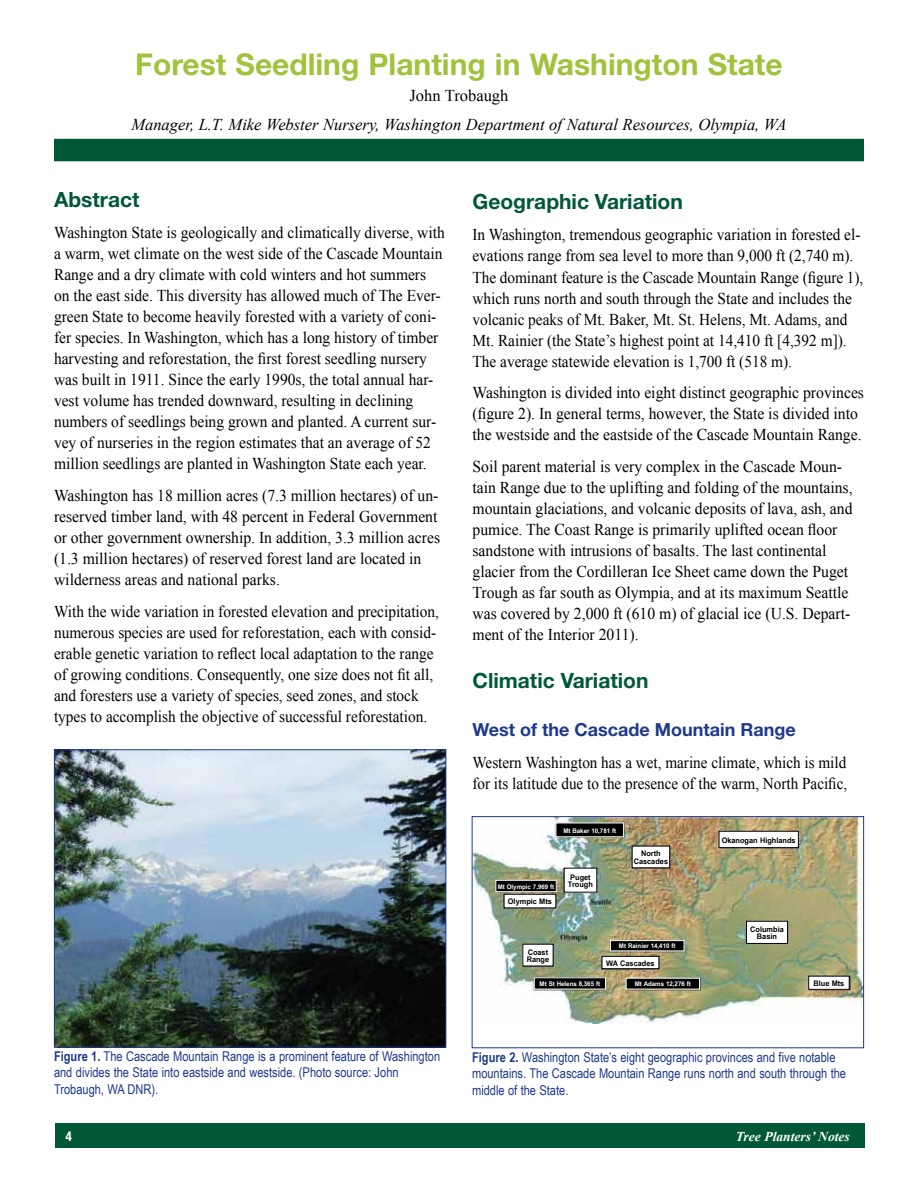
<style>
.page{position:relative;width:918px;height:1188px;background:#fff}
.page>*{position:absolute;margin:0;border:0;box-sizing:border-box;transform-origin:0 0}
.t1{font:700 30px "Helvetica Neue";color:#a0c33b}
.t2{font:700 21px "Helvetica Neue";color:#005837}
.t3{font:700 18px "Helvetica Neue";color:#1e398d}
.t4{font:16.5px/21px "Times New Roman";color:#000;scale:.95 1}
.t5{font:16.5px/21px "Times New Roman";color:#000;scale:.93 1}
.t6{font:16.5px/21px "Times New Roman";color:#000;scale:.94 1}
.t7{font:16.5px/21px "Times New Roman";color:#000;scale:.92 1}
.t8{font:italic 16.5px "Times New Roman";color:#000}
.t9{font:16.5px "Times New Roman";color:#000}
.t10{font:13.5px/16.5px "Arial Narrow";color:#1e398d}
.t11{font:italic 700 13.5px "Times New Roman";color:#fff}
.t12{font:700 condensed 13.5px "Helvetica Neue";color:#fff}
.t13{font:700 7.65px/7.5px "Arial Narrow";color:#000;text-align:center;scale:1.18 1}
.t14{font:700 6.3px "Arial Narrow";color:#fff;scale:1.18 1}
.s1{font-weight:700}
</style>
<div class="page">
<div style="left:55px;top:1124px;width:810px;height:24px;background:#005837"></div>
<div style="left:54px;top:139px;width:810px;height:22px;background:#005837"></div>
<img style="left:56px;top:751px;width:388px;height:295px">
<div style="left:54px;top:749px;width:392px;height:299px;border:1px solid #1e398d"></div>
<img style="left:474px;top:818px;width:388px;height:205px">
<div style="left:472px;top:816px;width:392px;height:232px;border:1px solid #1e398d"></div>
<div style="left:719px;top:831px;width:79px;height:17px;background:#fff"></div>
<div style="left:719px;top:831px;width:80px;height:17px;border:1px solid #000"></div>
<div style="left:746px;top:921px;width:42px;height:22px;background:#fff"></div>
<div style="left:746px;top:921px;width:42px;height:23px;border:1px solid #000"></div>
<div style="left:809px;top:976px;width:40px;height:13px;background:#fff"></div>
<div style="left:808px;top:976px;width:42px;height:14px;border:1px solid #000"></div>
<div style="left:632px;top:846px;width:38px;height:22px;background:#fff"></div>
<div style="left:564px;top:868px;width:33px;height:24px;background:#fff"></div>
<div style="left:504px;top:894px;width:52px;height:14px;background:#fff"></div>
<div style="left:523px;top:944px;width:30px;height:22px;background:#fff"></div>
<div style="left:602px;top:956px;width:57px;height:13px;background:#fff"></div>
<div style="left:602px;top:956px;width:57px;height:13px;border:1px solid #000"></div>
<div style="left:556px;top:823px;width:68px;height:14px;background:#000"></div>
<div style="left:496px;top:880px;width:60px;height:12px;background:#000"></div>
<div style="left:496px;top:880px;width:60px;height:12px;border:1px solid #fff"></div>
<div style="left:610px;top:941px;width:74px;height:10px;background:#000"></div>
<div style="left:610px;top:940px;width:74px;height:11px;border:1px solid #fff"></div>
<div style="left:626px;top:978px;width:74px;height:11px;background:#000"></div>
<div style="left:534px;top:978px;width:72px;height:11px;background:#000"></div>
<h1 class="t1" style="left:135px;top:46px;width:649px">Forest Seedling Planting in Washington State</h1>
<p class="t9" style="left:410px;top:84px;width:100px">John Trobaugh</p>
<p class="t8" style="left:131px;top:113px;width:657px">Manager, L.T. Mike Webster Nursery, Washington Department of Natural Resources, Olympia, WA</p>
<p class="t2" style="left:54px;top:186px;width:87px">Abstract</p>
<p class="t6" style="left:54px;top:222px;width:417px">Washington State is geologically and climatically diverse, with a warm, wet climate on the west side of the Cascade Mountain Range and a dry climate with cold winters and hot summers on the east side. This diversity has allowed much of The Ever&shy;green State to become heavily forested with a variety of coni&shy;fer species. In Washington, which has a long history of timber harvesting and reforestation, the first forest seedling nursery was built in 1911. Since the early 1990s, the total annual har&shy;vest volume has trended downward, resulting in declining numbers of seedlings being grown and planted. A current sur&shy;vey of nurseries in the region estimates that an average of 52 million seedlings are planted in Washington State each year.</p>
<p class="t4" style="left:54px;top:485px;width:408px">Washington has 18 million acres (7.3 million hectares) of un&shy;reserved timber land, with 48 percent in Federal Government or other government ownership. In addition, 3.3 million acres (1.3 million hectares) of reserved forest land are located in wilderness areas and national parks.</p>
<p class="t5" style="left:54px;top:601px;width:416px">With the wide variation in forested elevation and precipitation, numerous species are used for reforestation, each with consid&shy;erable genetic variation to reflect local adaptation to the range of growing conditions. Consequently, one size does not fit all, and foresters use a variety of species, seed zones, and stock types to accomplish the objective of successful reforestation.</p>
<p class="t2" style="left:472px;top:188px;width:212px">Geographic Variation</p>
<p class="t5" style="left:472px;top:224px;width:422px">In Washington, tremendous geographic variation in forested el&shy;evations range from sea level to more than 9,000 ft (2,740 m).<br>The dominant feature is the Cascade Mountain Range (figure 1), which runs north and south through the State and includes the volcanic peaks of Mt. Baker, Mt. St. Helens, Mt. Adams, and Mt. Rainier (the State’s highest point at 14,410 ft [4,392 m]).<br>The average statewide elevation is 1,700 ft (518 m).</p>
<p class="t4" style="left:472px;top:382px;width:414px">Washington is divided into eight distinct geographic provinces (figure 2). In general terms, however, the State is divided into the westside and the eastside of the Cascade Mountain Range.</p>
<p class="t4" style="left:472px;top:456px;width:402px">Soil parent material is very complex in the Cascade Moun&shy;tain Range due to the uplifting and folding of the mountains, mountain glaciations, and volcanic deposits of lava, ash, and pumice. The Coast Range is primarily uplifted ocean floor sandstone with intrusions of basalts. The last continental glacier from the Cordilleran Ice Sheet came down the Puget Trough as far south as Olympia, and at its maximum Seattle was covered by 2,000 ft (610 m) of glacial ice (U.S. Depart&shy;ment of the Interior 2011).</p>
<p class="t2" style="left:472px;top:668px;width:178px">Climatic Variation</p>
<p class="t3" style="left:472px;top:719px;width:325px">West of the Cascade Mountain Range</p>
<p class="t7" style="left:472px;top:752px;width:409px">Western Washington has a wet, marine climate, which is mild for its latitude due to the presence of the warm, North Pacific,</p>
<p class="t14" style="left:563px;top:826px;width:46px">Mt Baker 10,781 ft</p>
<p class="t14" style="left:498px;top:882px;width:49px">Mt Olympic 7,969 ft</p>
<p class="t13" style="left:508px;top:898px;width:39px">Olympic Mts</p>
<p class="t13" style="left:568px;top:873px;width:23px;text-align:left">Puget<br>Trough</p>
<p class="t13" style="left:634px;top:850px;width:31px">North<br>Cascades</p>
<p class="t14" style="left:619px;top:942px;width:49px">Mt Rainier 14,410 ft</p>
<p class="t13" style="left:527px;top:948px;width:21px;text-align:left">Coast<br>Range</p>
<p class="t13" style="left:606px;top:959px;width:42px">WA Cascades</p>
<p class="t14" style="left:540px;top:979px;width:53px">Mt St Helens 8,365 ft</p>
<p class="t14" style="left:635px;top:979px;width:49px">Mt Adams 12,276 ft</p>
<p class="t13" style="left:722px;top:836px;width:64px">Okanogan Highlands</p>
<p class="t13" style="left:750px;top:925px;width:30px">Columbia<br>Basin</p>
<p class="t13" style="left:813px;top:979px;width:28px">Blue Mts</p>
<p class="t10" style="left:54px;top:1047px;width:388px"><span class="s1">Figure 1.</span> The Cascade Mountain Range is a prominent feature of Washington and divides the State into eastside and westside. (Photo source: John<br>Trobaugh, WA DNR).</p>
<p class="t10" style="left:472px;top:1048px;width:376px"><span class="s1">Figure 2.</span> Washington State’s eight geographic provinces and five notable mountains. The Cascade Mountain Range runs north and south through the middle of the State.</p>
<p class="t12" style="left:66px;top:1128px;width:8px">4</p>
<p class="t11" style="left:736px;top:1127px;width:115px">Tree Planters’ Notes</p>
</div>
